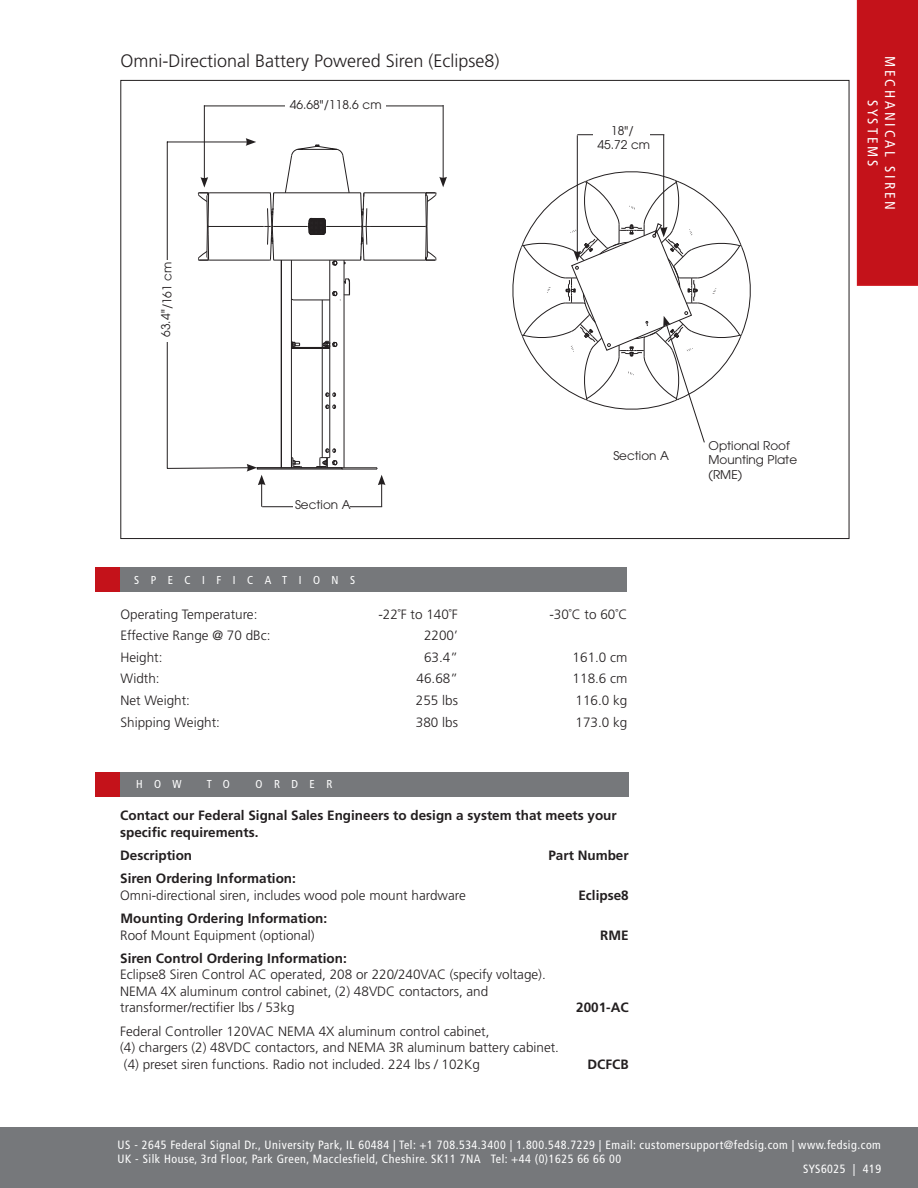
<style>
.page{position:relative;width:918px;height:1188px;background:#fff}
.page>*{position:absolute;margin:0;border:0;box-sizing:border-box;transform-origin:0 0}
.t1{font:300 18px "Frutiger LT Std";color:#231f20}
.t2{font:condensed 14.25px/17.1px "Frutiger LT Std";letter-spacing:.2em;color:#fff;text-align:center}
.t3{font:300 13.5px/16.5px "Frutiger LT Std";color:#231f20}
.t4{font:700 13.5px/16.5px "Frutiger LT Std";color:#231f20}
.t5{font:condensed 12px/14.4px "Frutiger LT Std";letter-spacing:.045em;color:#fff}
.t6{font:12px/14.4px "Avant Garde";color:#231f20}
.t7{font:condensed 11.55px "Frutiger LT Std";letter-spacing:1em;color:#fff}
</style>
<div class="page">
<div style="left:0;top:1127px;width:918px;height:61px;background:#76787b"></div>
<div style="left:857px;top:0;width:61px;height:286px;background:#c4121a"></div>
<div style="left:96px;top:568px;width:25px;height:24px;background:#c4121a"></div>
<div style="left:121px;top:568px;width:506px;height:24px;background:#76787b"></div>
<div style="left:96px;top:772px;width:25px;height:25px;background:#c4121a"></div>
<div style="left:120px;top:772px;width:509px;height:25px;background:#76787b"></div>
<svg style="left:167px;top:105px;width:280px;height:402px"></svg>
<hr style="left:204px;top:106px;width:239px;height:1px;background:#231f20">
<div style="left:285px;top:98px;width:100px;height:15px;background:#fff"></div>
<hr style="left:577px;top:135px;width:1px;height:118px;background:#231f20">
<hr style="left:663px;top:135px;width:1px;height:94px;background:#231f20">
<svg style="left:512px;top:169px;width:239px;height:274px"></svg>
<hr style="left:577px;top:134px;width:87px;height:1px;background:#231f20">
<div style="left:593px;top:124px;width:57px;height:31px;background:#fff"></div>
<h1 class="t1" style="left:120px;top:51px;width:381px">Omni-Directional Battery Powered Siren (Eclipse8)</h1>
<p class="t6" style="left:160px;top:337px;width:77px;rotate:-90deg">63.4"/161 cm</p>
<p class="t6" style="left:290px;top:97px;width:93px">46.68"/118.6 cm</p>
<p class="t6" style="left:295px;top:497px;width:57px">Section A</p>
<p class="t7" style="left:134px;top:573px;width:222px">SPECIFICATIONS</p>
<p class="t6" style="left:597px;top:123px;width:54px;text-align:center">18"/<br>45.72 cm</p>
<p class="t6" style="left:613px;top:448px;width:57px">Section A</p>
<p class="t6" style="left:709px;top:438px;width:90px">Optional Roof<br>Mounting Plate (RME)</p>
<p class="t3" style="left:120px;top:606px;width:139px">Operating Temperature:</p>
<p class="t3" style="left:378px;top:606px;width:81px">-22˚F to 140˚F</p>
<p class="t3" style="left:549px;top:606px;width:80px">-30˚C to 60˚C</p>
<p class="t3" style="left:120px;top:628px;width:152px">Effective Range @ 70 dBc:</p>
<p class="t3" style="left:424px;top:628px;width:35px">2200’</p>
<p class="t3" style="left:120px;top:649px;width:44px">Height:</p>
<p class="t3" style="left:424px;top:649px;width:35px">63.4”</p>
<p class="t3" style="left:573px;top:649px;width:56px">161.0 cm</p>
<p class="t3" style="left:120px;top:671px;width:41px">Width:</p>
<p class="t3" style="left:417px;top:671px;width:43px">46.68”</p>
<p class="t3" style="left:573px;top:671px;width:56px">118.6 cm</p>
<p class="t3" style="left:120px;top:692px;width:71px">Net Weight:</p>
<p class="t3" style="left:416px;top:692px;width:44px">255 lbs</p>
<p class="t3" style="left:576px;top:692px;width:53px">116.0 kg</p>
<p class="t3" style="left:120px;top:714px;width:101px">Shipping Weight:</p>
<p class="t3" style="left:416px;top:714px;width:44px">380 lbs</p>
<p class="t3" style="left:576px;top:714px;width:53px">173.0 kg</p>
<p class="t7" style="left:136px;top:778px;width:47px">HOW</p>
<p class="t7" style="left:207px;top:778px;width:25px">T O</p>
<p class="t7" style="left:256px;top:778px;width:78px">ORDER</p>
<p class="t4" style="left:120px;top:807px;width:498px">Contact our Federal Signal Sales Engineers to design a system that meets your specific requirements.</p>
<p class="t4" style="left:120px;top:847px;width:73px">Description</p>
<p class="t4" style="left:548px;top:847px;width:82px">Part Number</p>
<p class="t4" style="left:120px;top:870px;width:177px">Siren Ordering Information:</p>
<p class="t3" style="left:120px;top:887px;width:347px">Omni-directional siren, includes wood pole mount hardware</p>
<p class="t4" style="left:578px;top:887px;width:52px">Eclipse8</p>
<p class="t4" style="left:120px;top:910px;width:208px">Mounting Ordering Information:</p>
<p class="t3" style="left:120px;top:927px;width:196px">Roof Mount Equipment (optional)</p>
<p class="t4" style="left:600px;top:927px;width:30px">RME</p>
<p class="t4" style="left:120px;top:950px;width:228px">Siren Control Ordering Information:</p>
<p class="t3" style="left:120px;top:967px;width:427px">Eclipse8 Siren Control AC operated, 208 or 220/240VAC (specify voltage).<br>NEMA 4X aluminum control cabinet, (2) 48VDC contactors, and transformer/rectifier lbs / 53kg</p>
<p class="t4" style="left:576px;top:999px;width:54px">2001-AC</p>
<p class="t3" style="left:120px;top:1023px;width:440px">Federal Controller 120VAC NEMA 4X aluminum control cabinet,<br>(4) chargers (2) 48VDC contactors, and NEMA 3R aluminum battery cabinet. (4) preset siren functions. Radio not included. 224 lbs / 102Kg</p>
<p class="t4" style="left:587px;top:1056px;width:43px">DCFCB</p>
<p class="t2" style="left:898px;top:56px;width:156px;rotate:90deg">MECHANICAL SIREN<br>SYSTEMS</p>
<p class="t5" style="left:118px;top:1137px;width:765px">US - 2645 Federal Signal Dr., University Park, IL 60484 | Tel: +1 708.534.3400 | 1.800.548.7229 | Email: customersupport@fedsig.com | www.fedsig.com<br>UK - Silk House, 3rd Floor, Park Green, Macclesfield, Cheshire. SK11 7NA Tel: +44 (0)1625 66 66 00</p>
<p class="t5" style="left:803px;top:1161px;width:80px">SYS6025 | 419</p>
</div>
